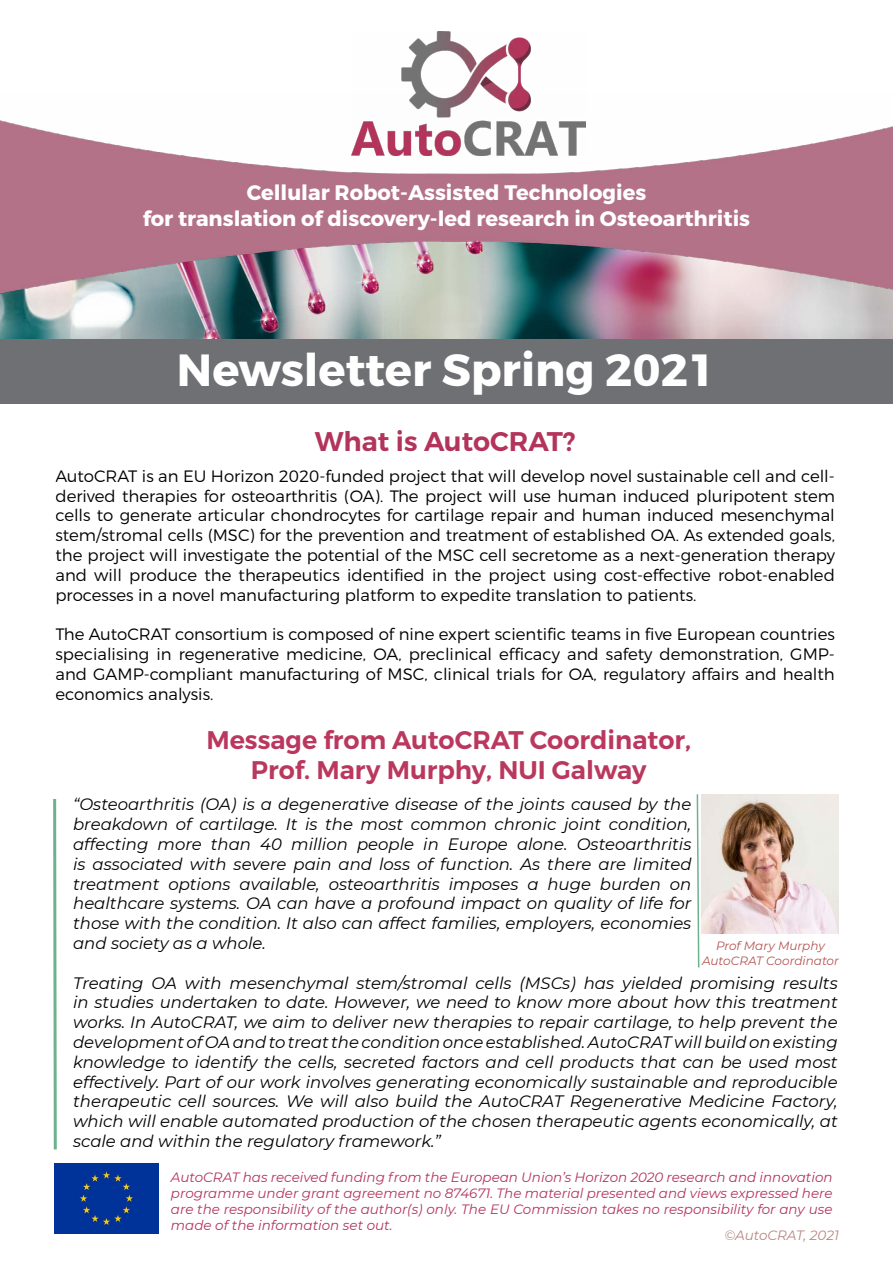
<style>
.page{position:relative;width:893px;height:1263px;background:#fff}
.page>*{position:absolute;margin:0;border:0;box-sizing:border-box;transform-origin:0 0}
.t1{font:700 45px "Montserrat";color:#fff}
.t2{font:600 27px "Montserrat";color:#b3345b}
.t3{font:600 25.5px/30.6px "Montserrat";color:#ba385d;text-align:center}
.t4{font:700 21px/25.2px "Montserrat";color:#fff;text-align:center}
.t5{font:italic 16.5px/19.8px "Montserrat";color:#000;text-align:justify}
.t6{font:300 16.5px/19.8px "Montserrat";color:#000;text-align:justify}
.t7{font:italic 13.5px/16.2px "Montserrat";color:#b3345b;text-align:justify}
.t8{font:italic 13.5px "Montserrat";color:#b98681}
.t9{font:italic 12px/14.4px "Montserrat";color:#b35452;text-align:center}
</style>
<div class="page">
<img style="left:0;top:322px;width:893px;height:17px">
<img style="left:0;top:120px;width:893px;height:202px">
<img style="left:352px;top:32px;width:233px;height:123px">
<div style="left:54px;top:402px;width:782px;height:321px;border:2px solid #fff"></div>
<img style="left:54px;top:1164px;width:104px;height:69px">
<img style="left:702px;top:794px;width:137px;height:139px">
<svg style="left:53px;top:799px;width:4px;height:351px"></svg>
<div style="left:0;top:339px;width:893px;height:64px;background:#6f7073"></div>
<svg style="left:696px;top:794px;width:4px;height:174px"></svg>
<p class="t4" style="left:143px;top:181px;width:609px">Cellular Robot-Assisted Technologies<br>for translation of discovery-led research in Osteoarthritis</p>
<h1 class="t1" style="left:177px;top:342px;width:540px">Newsletter Spring 2021</h1>
<h2 class="t2" style="left:315px;top:425px;width:262px">What is AutoCRAT?</h2>
<p class="t6" style="left:56px;top:466px;width:781px">AutoCRAT is an EU Horizon 2020-funded project that will develop novel sustainable cell and cell&shy;derived therapies for osteoarthritis (OA). The project will use human induced pluripotent stem cells to generate articular chondrocytes for cartilage repair and human induced mesenchymal stem/stromal cells (MSC) for the prevention and treatment of established OA. As extended goals, the project will investigate the potential of the MSC cell secretome as a next-generation therapy and will produce the therapeutics identified in the project using cost-effective robot-enabled processes in a novel manufacturing platform to expedite translation to patients.</p>
<p class="t6" style="left:56px;top:624px;width:781px">The AutoCRAT consortium is composed of nine expert scientific teams in five European countries specialising in regenerative medicine, OA, preclinical efficacy and safety demonstration, GMP&shy;and GAMP-compliant manufacturing of MSC, clinical trials for OA, regulatory affairs and health economics analysis.</p>
<h3 class="t3" style="left:206px;top:725px;width:486px">Message from AutoCRAT Coordinator,<br>Prof. Mary Murphy, NUI Galway</h3>
<p class="t5" style="left:73px;top:794px;width:620px">“Osteoarthritis (OA) is a degenerative disease of the joints caused by the breakdown of cartilage. It is the most common chronic joint condition, affecting more than 40 million people in Europe alone. Osteoarthritis is associated with severe pain and loss of function. As there are limited treatment options available, osteoarthritis imposes a huge burden on healthcare systems. OA can have a profound impact on quality of life for those with the condition. It also can affect families, employers, economies and society as a whole.</p>
<p class="t5" style="left:73px;top:972px;width:766px">Treating OA with mesenchymal stem/stromal cells (MSCs) has yielded promising results in studies undertaken to date. However, we need to know more about how this treatment works. In AutoCRAT, we aim to deliver new therapies to repair cartilage, to help prevent the development of OA and to treat the condition once established. AutoCRAT will build on existing knowledge to identify the cells, secreted factors and cell products that can be used most effectively. Part of our work involves generating economically sustainable and reproducible therapeutic cell sources. We will also build the AutoCRAT Regenerative Medicine Factory, which will enable automated production of the chosen therapeutic agents economically, at scale and within the regulatory framework.”</p>
<p class="t9" style="left:702px;top:938px;width:138px">Prof Mary Murphy<br>AutoCRAT Coordinator</p>
<p class="t7" style="left:171px;top:1168px;width:663px">AutoCRAT has received funding from the European Union’s Horizon 2020 research and innovation programme under grant agreement no 874671. The material presented and views expressed here are the responsibility of the author(s) only. The EU Commission takes no responsibility for any use made of the information set out.</p>
<p class="t8" style="left:724px;top:1226px;width:116px">©AutoCRAT, 2021</p>
</div>
